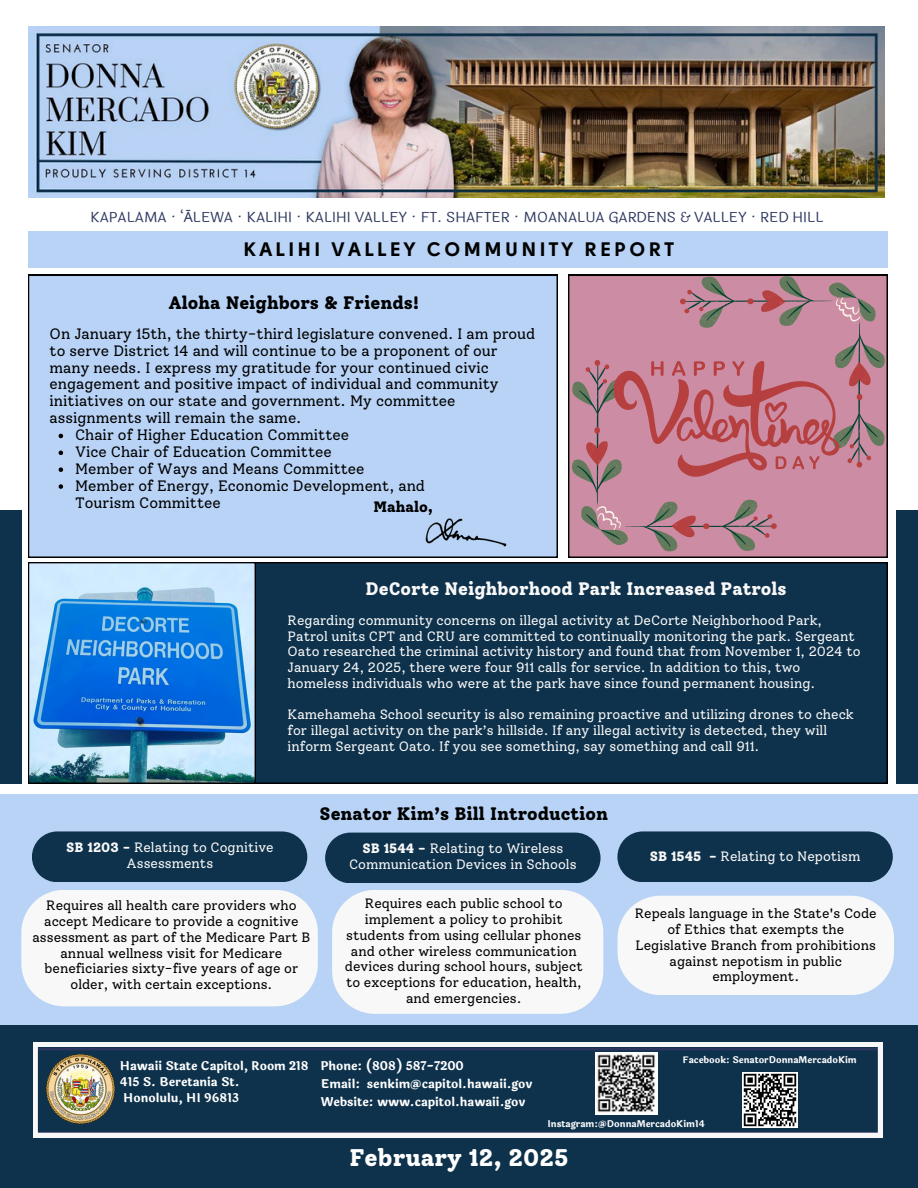
<style>
.page{position:relative;width:918px;height:1188px;background:#fff}
.page>*{position:absolute;margin:0;border:0;box-sizing:border-box;transform-origin:0 0}
.t1{font:800 24px "Solway";color:#fff}
.t2{font:700 19.5px "Solomon Sans";letter-spacing:.18em;color:#000}
.t3{font:800 18px "Solway";color:#000}
.t4{font:800 18px "Solway";color:#f8f8f8}
.t5{font:15px/16.8px "Solway";color:#000}
.t6{font:800 15px "Solway";color:#000}
.t7{font:14.25px "Laila";color:#2c365e}
.t8{font:13.5px/15.8px "Solway";color:#f8f8f8}
.t9{font:13.5px/15.8px "Solway";color:#000;text-align:center}
.t10{font:700 12px "Laila";color:#fff}
.t11{font:700 9.15px "Laila";color:#fff}
.s1{font-family:"Noto Sans"}
.s2{font-weight:800}
</style>
<div class="page">
<div style="left:0;top:1014px;width:918px;height:174px;background:#0e324c"></div>
<svg style="left:33px;top:1043px;width:849px;height:94px"></svg>
<img style="left:46px;top:1055px;width:69px;height:69px">
<img style="left:595px;top:1053px;width:62px;height:61px">
<img style="left:742px;top:1073px;width:55px;height:55px">
<div style="left:897px;top:510px;width:21px;height:274px;background:#0e324c"></div>
<div style="left:0;top:794px;width:918px;height:231px;background:#b8d3f6"></div>
<div style="left:0;top:510px;width:21px;height:274px;background:#0e324c"></div>
<img style="left:28px;top:27px;width:856px;height:171px">
<div style="left:28px;top:231px;width:860px;height:37px;background:#b8d3f6"></div>
<div style="left:255px;top:562px;width:633px;height:222px;background:#0e324c"></div>
<div style="left:28px;top:275px;width:530px;height:282px;background:#b8d3f6"></div>
<svg style="left:568px;top:275px;width:320px;height:282px;background:#885d6c"></svg>
<img style="left:411px;top:508px;width:110px;height:50px">
<svg style="left:571px;top:275px;width:315px;height:277px;background:#c18294"></svg>
<img style="left:28px;top:562px;width:227px;height:222px">
<svg style="left:59px;top:434px;width:4px;height:4px"></svg>
<svg style="left:59px;top:451px;width:4px;height:4px"></svg>
<svg style="left:59px;top:467px;width:4px;height:5px"></svg>
<svg style="left:59px;top:484px;width:4px;height:5px"></svg>
<div style="left:617px;top:831px;width:276px;height:51px;background:#0e324c"></div>
<div style="left:32px;top:831px;width:275px;height:51px;background:#0e324c"></div>
<div style="left:325px;top:833px;width:276px;height:50px;background:#0e324c"></div>
<div style="left:21px;top:890px;width:297px;height:116px;background:#f8f8f8"></div>
<div style="left:332px;top:890px;width:271px;height:124px;background:#f8f8f8"></div>
<div style="left:618px;top:896px;width:276px;height:99px;background:#f8f8f8"></div>
<p class="t7" style="left:91px;top:206px;width:735px">KAPALAMA · ‘<span class="s1">Ā</span>LEWA · KALIHI · KALIHI VALLEY · FT. SHAFTER · MOANALUA GARDENS &amp; VALLEY · RED HILL</p>
<p class="t2" style="left:244px;top:240px;width:432px">KALIHI VALLEY COMMUNITY REPORT</p>
<h6 class="t3" style="left:169px;top:292px;width:252px">Aloha Neighbors &amp; Friends!</h6>
<h6 class="t5" style="left:50px;top:325px;width:487px">On January 15th, the thirty-third legislature convened. I am proud to serve District 14 and will continue to be a proponent of our many needs. I express my gratitude for your continued civic engagement and positive impact of individual and community initiatives on our state and government. My committee assignments will remain the same.</h6>
<h3 class="t5" style="left:75px;top:427px;width:275px">Chair of Higher Education Committee</h3>
<h6 class="t5" style="left:75px;top:444px;width:258px">Vice Chair of Education Committee</h6>
<h6 class="t5" style="left:75px;top:461px;width:291px">Member of Ways and Means Committee</h6>
<h3 class="t5" style="left:75px;top:477px;width:351px">Member of Energy, Economic Development, and<br>Tourism Committee</h3>
<p class="t6" style="left:373px;top:497px;width:61px">Mahalo,</p>
<p class="t4" style="left:366px;top:578px;width:423px">DeCorte Neighborhood Park Increased Patrols</p>
<h5 class="t8" style="left:288px;top:612px;width:574px">Regarding community concerns on illegal activity at DeCorte Neighborhood Park, Patrol units CPT and CRU are committed to continually monitoring the park. Sergeant Oato researched the criminal activity history and found that from November 1, 2024 to January 24, 2025, there were four 911 calls for service. In addition to this, two homeless individuals who were at the park have since found permanent housing.</h5>
<p class="t8" style="left:288px;top:707px;width:568px">Kamehameha School security is also remaining proactive and utilizing drones to check for illegal activity on the park’s hillside. If any illegal activity is detected, they will inform Sergeant Oato. If you see something, say something and call 911.</p>
<h6 class="t8" style="left:66px;top:840px;width:209px;text-align:center"><span class="s2">SB 1203 -</span> Relating to Cognitive<br>Assessments</h6>
<p class="t3" style="left:320px;top:803px;width:290px">Senator Kim’s Bill Introduction</p>
<h6 class="t8" style="left:349px;top:841px;width:229px;text-align:center"><span class="s2">SB 1544 -</span> Relating to Wireless<br>Communication Devices in Schools</h6>
<h6 class="t8" style="left:650px;top:849px;width:212px"><span class="s2">SB 1545 -</span> Relating to Nepotism</h6>
<p class="t9" style="left:33px;top:898px;width:279px">Requires all health care providers who accept Medicare to provide a cognitive assessment as part of the Medicare Part B annual wellness visit for Medicare beneficiaries sixty-five years of age or older, with certain exceptions.</p>
<p class="t9" style="left:345px;top:896px;width:239px">Requires each public school to implement a policy to prohibit students from using cellular phones and other wireless communication devices during school hours, subject to exceptions for education, health, and emergencies.</p>
<p class="t9" style="left:635px;top:906px;width:243px">Repeals language in the State's Code of Ethics that exempts the<br>Legislative Branch from prohibitions against nepotism in public employment.</p>
<p class="t10" style="left:120px;top:1056px;width:190px">Hawaii State Capitol, Room 218</p>
<h4 class="t10" style="left:120px;top:1072px;width:121px">415 S. Beretania St.</h4>
<h2 class="t10" style="left:123px;top:1088px;width:117px">Honolulu, HI 96813</h2>
<h3 class="t10" style="left:321px;top:1057px;width:144px">Phone: (808) 587-7200</h3>
<h6 class="t10" style="left:321px;top:1075px;width:213px">Email: senkim@capitol.hawaii.gov</h6>
<p class="t10" style="left:321px;top:1093px;width:206px">Website: www.capitol.hawaii.gov</p>
<p class="t11" style="left:683px;top:1053px;width:176px">Facebook: SenatorDonnaMercadoKim</p>
<p class="t11" style="left:547px;top:1117px;width:159px">Instagram:@DonnaMercadoKim14</p>
<p class="t1" style="left:349px;top:1144px;width:221px">February 12, 2025</p>
</div>
